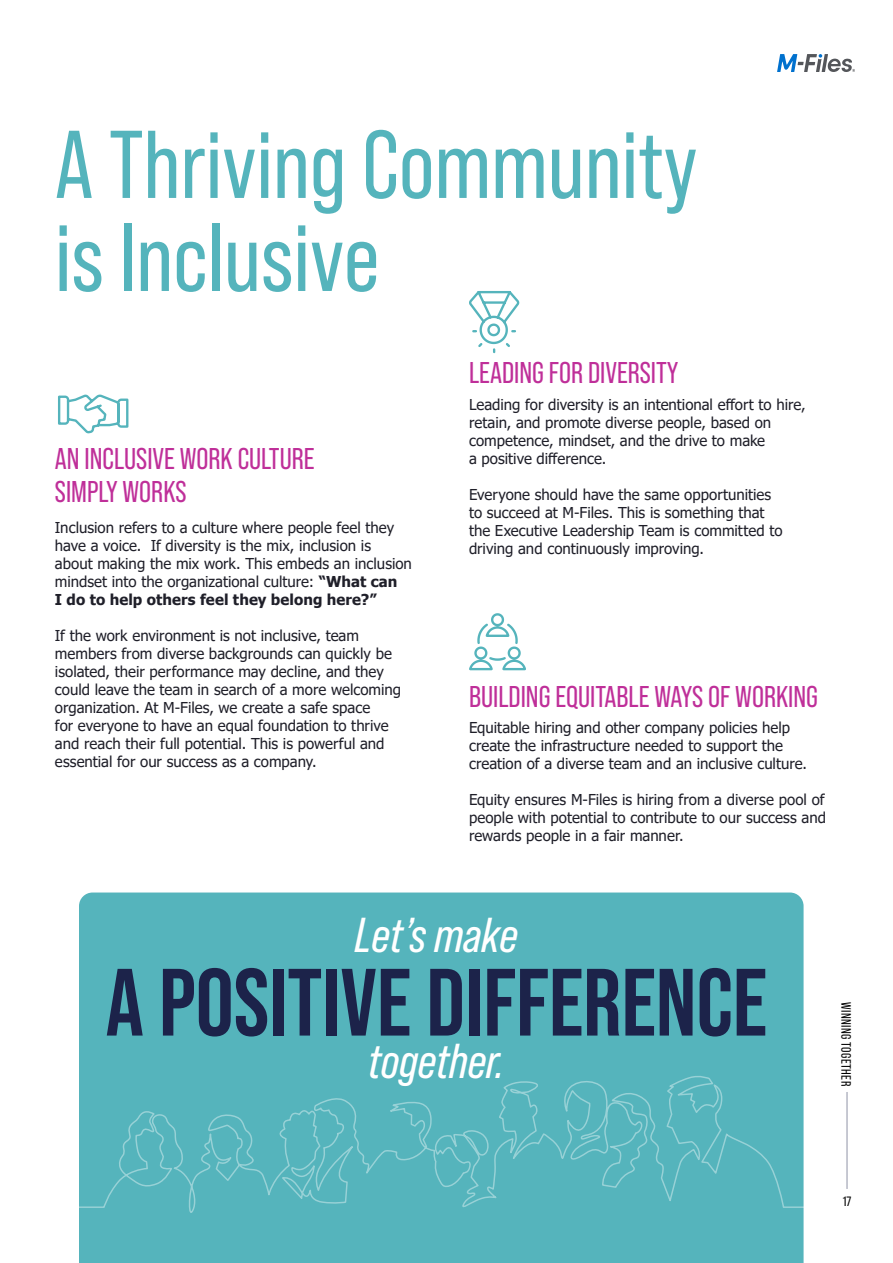
<style>
.page{position:relative;width:893px;height:1263px;background:#fff}
.page>*{position:absolute;margin:0;border:0;box-sizing:border-box;transform-origin:0 0}
.t1{font:96px/93px "Bebas Neue Pro";color:#55b4bc}
.t2{font:700 95.25px "Bebas Neue Pro";color:#1c234a}
.t3{font:italic 48.9px "Bebas Neue Pro";color:#fff}
.t4{font:30px/33px "Bebas Neue Pro";color:#bf2f99}
.t5{font:15px/18px "Tahoma";color:#1f1f29}
.t6{font:13.5px "Bebas Neue Pro";letter-spacing:.03em;color:#000}
.s1{font-weight:700}
</style>
<div class="page">
<div style="left:79px;top:892px;width:725px;height:371px;background:#55b4bc"></div>
<svg style="left:469px;top:613px;width:57px;height:58px"></svg>
<svg style="left:58px;top:394px;width:71px;height:40px"></svg>
<svg style="left:79px;top:1073px;width:725px;height:141px;background:#58b5bd"></svg>
<svg style="left:469px;top:291px;width:51px;height:63px"></svg>
<hr style="left:847px;top:1092px;width:1px;height:97px;background:#1c234a">
<svg style="left:777px;top:54px;width:78px;height:18px"></svg>
<h1 class="t1" style="left:55px;top:118px;width:644px">A Thriving Community is Inclusive</h1>
<h3 class="t4" style="left:55px;top:442px;width:261px">AN INCLUSIVE WORK CULTURE<br>SIMPLY WORKS</h3>
<p class="t5" style="left:55px;top:520px;width:358px">Inclusion refers to a culture where people feel they have a voice. If diversity is the mix, inclusion is about making the mix work. This embeds an inclusion mindset into the organizational culture: <span class="s1">“What can<br>I do to help others feel they belong here?”</span></p>
<p class="t5" style="left:55px;top:628px;width:348px">If the work environment is not inclusive, team members from diverse backgrounds can quickly be isolated, their performance may decline, and they could leave the team in search of a more welcoming organization. At M-Files, we create a safe space<br>for everyone to have an equal foundation to thrive and reach their full potential. This is powerful and essential for our success as a company.</p>
<h3 class="t4" style="left:469px;top:356px;width:211px">LEADING FOR DIVERSITY</h3>
<p class="t5" style="left:469px;top:396px;width:338px">Leading for diversity is an intentional effort to hire, retain, and promote diverse people, based on competence, mindset, and the drive to make<br>a positive difference.</p>
<p class="t5" style="left:469px;top:486px;width:315px">Everyone should have the same opportunities to succeed at M-Files. This is something that the Executive Leadership Team is committed to driving and continuously improving.</p>
<h3 class="t4" style="left:469px;top:679px;width:350px">BUILDING EQUITABLE WAYS OF WORKING</h3>
<p class="t5" style="left:469px;top:719px;width:340px">Equitable hiring and other company policies help create the infrastructure needed to support the creation of a diverse team and an inclusive culture.</p>
<p class="t5" style="left:469px;top:791px;width:358px;text-align:justify">Equity ensures M-Files is hiring from a diverse pool of people with potential to contribute to our success and rewards people in a fair manner.</p>
<h3 class="t3" style="left:355px;top:907px;width:164px">Let’s make</h3>
<h2 class="t2" style="left:106px;top:948px;width:663px">A POSITIVE DIFFERENCE</h2>
<h3 class="t3" style="left:368px;top:1033px;width:138px">together.</h3>
<p class="t6" style="left:854px;top:1002px;width:85px;rotate:90deg">WINNING TOGETHER</p>
<p class="t6" style="left:843px;top:1194px;width:10px">17</p>
</div>
